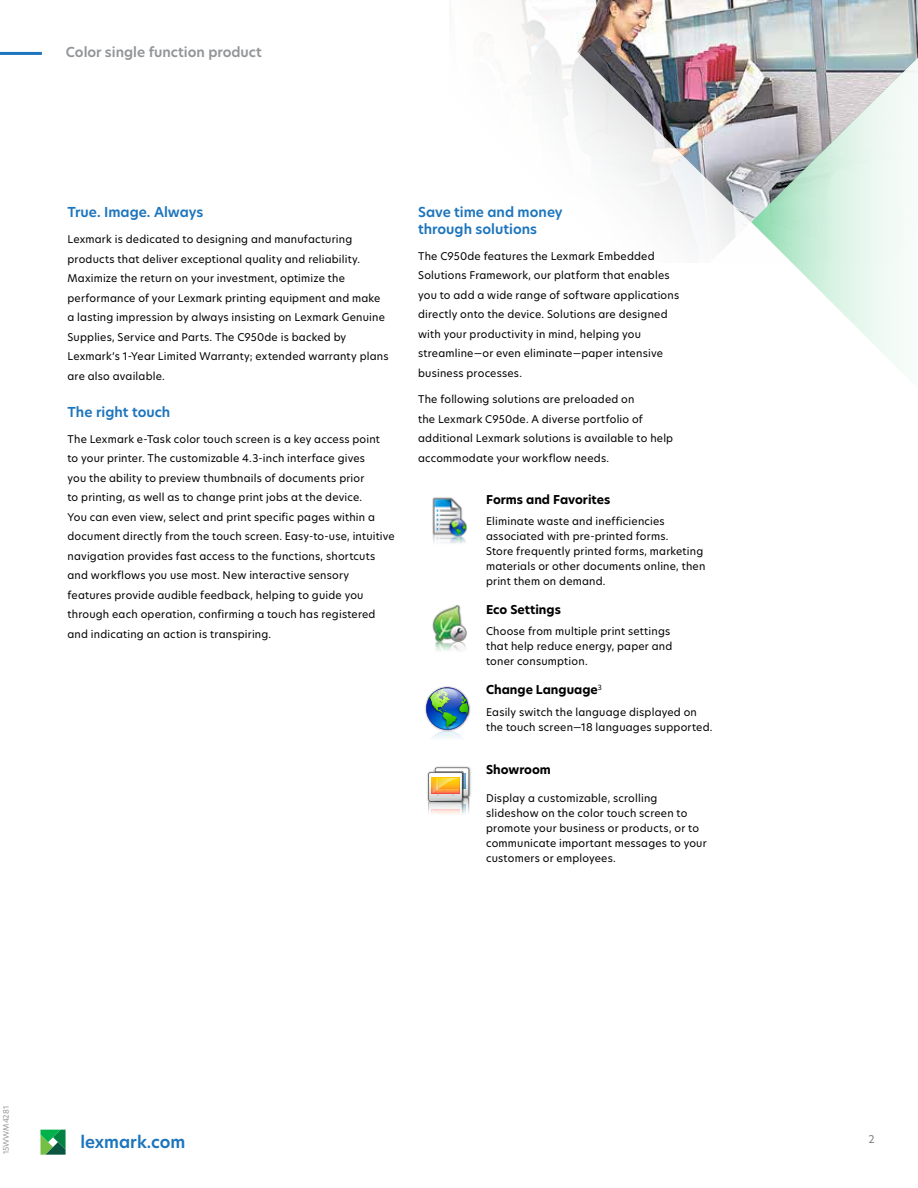
<style>
.page{position:relative;width:918px;height:1188px;background:#fff}
.page>*{position:absolute;margin:0;border:0;box-sizing:border-box;transform-origin:0 0}
.t1{font:600 16.5px "TP Hero";color:#1c75bc}
.t2{font:600 13.5px/16.5px "TP Hero";color:#1c75bc}
.t3{font:600 13.5px "TP Hero";color:#939598}
.t4{font:700 12px "TP Hero";color:#000}
.t5{font:10.5px/19.5px "TP Hero";letter-spacing:.02em;color:#000}
.t6{font:10.5px "TP Hero";color:#7e7e85}
.t7{font:7.5px "TP Hero";color:#939598}
</style>
<div class="page">
<hr style="left:0;top:52px;width:42px;height:3px;background:#1c75bc">
<svg style="left:40px;top:1130px;width:26px;height:25px"></svg>
<img style="left:483px;top:0;width:435px;height:250px">
<svg style="left:751px;top:42px;width:167px;height:327px"></svg>
<img style="left:432px;top:497px;width:35px;height:47px">
<img style="left:432px;top:605px;width:35px;height:46px">
<img style="left:425px;top:687px;width:46px;height:51px">
<img style="left:427px;top:766px;width:44px;height:39px">
<svg style="left:428px;top:768px;width:41px;height:46px"></svg>
<p class="t3" style="left:66px;top:43px;width:197px">Color single function product</p>
<p class="t2" style="left:68px;top:204px;width:137px">True. Image. Always</p>
<p class="t5" style="left:68px;top:230px;width:323px">Lexmark is dedicated to designing and manufacturing products that deliver exceptional quality and reliability.<br>Maximize the return on your investment, optimize the performance of your Lexmark printing equipment and make a lasting impression by always insisting on Lexmark Genuine Supplies, Service and Parts. The C950de is backed by Lexmark’s 1-Year Limited Warranty; extended warranty plans are also available.</p>
<p class="t2" style="left:68px;top:403px;width:104px">The right touch</p>
<p class="t5" style="left:68px;top:429px;width:329px">The Lexmark e-Task color touch screen is a key access point<br>to your printer. The customizable 4.3-inch interface gives<br>you the ability to preview thumbnails of documents prior<br>to printing, as well as to change print jobs at the device.<br>You can even view, select and print specific pages within a document directly from the touch screen. Easy-to-use, intuitive navigation provides fast access to the functions, shortcuts and workflows you use most. New interactive sensory features provide audible feedback, helping to guide you through each operation, confirming a touch has registered and indicating an action is transpiring.</p>
<p class="t2" style="left:418px;top:204px;width:146px">Save time and money through solutions</p>
<p class="t5" style="left:418px;top:246px;width:263px">The C950de features the Lexmark Embedded Solutions Framework, our platform that enables you to add a wide range of software applications directly onto the device. Solutions are designed with your productivity in mind, helping you streamline—or even eliminate—paper intensive business processes.</p>
<p class="t5" style="left:418px;top:389px;width:257px">The following solutions are preloaded on<br>the Lexmark C950de. A diverse portfolio of additional Lexmark solutions is available to help accommodate your workflow needs.</p>
<p class="t4" style="left:486px;top:491px;width:126px">Forms and Favorites</p>
<p class="t5" style="left:486px;top:513px;width:221px;line-height:15px">Eliminate waste and inefficiencies associated with pre-printed forms.<br>Store frequently printed forms, marketing materials or other documents online, then print them on demand.</p>
<p class="t4" style="left:486px;top:601px;width:76px">Eco Settings</p>
<p class="t5" style="left:486px;top:624px;width:188px;line-height:15px">Choose from multiple print settings that help reduce energy, paper and toner consumption.</p>
<p class="t4" style="left:486px;top:682px;width:117px">Change Language<sup>3</sup></p>
<p class="t5" style="left:486px;top:704px;width:228px;line-height:15px">Easily switch the language displayed on the touch screen—18 languages supported.</p>
<p class="t4" style="left:486px;top:761px;width:66px">Showroom</p>
<p class="t5" style="left:486px;top:790px;width:222px;line-height:15px">Display a customizable, scrolling slideshow on the color touch screen to promote your business or products, or to communicate important messages to your customers or employees.</p>
<p class="t7" style="left:1px;top:1154px;width:50px;rotate:-90deg">15WWM4281</p>
<h1 class="t1" style="left:80px;top:1131px;width:106px">lexmark.com</h1>
<p class="t6" style="left:868px;top:1132px;width:8px">2</p>
</div>
